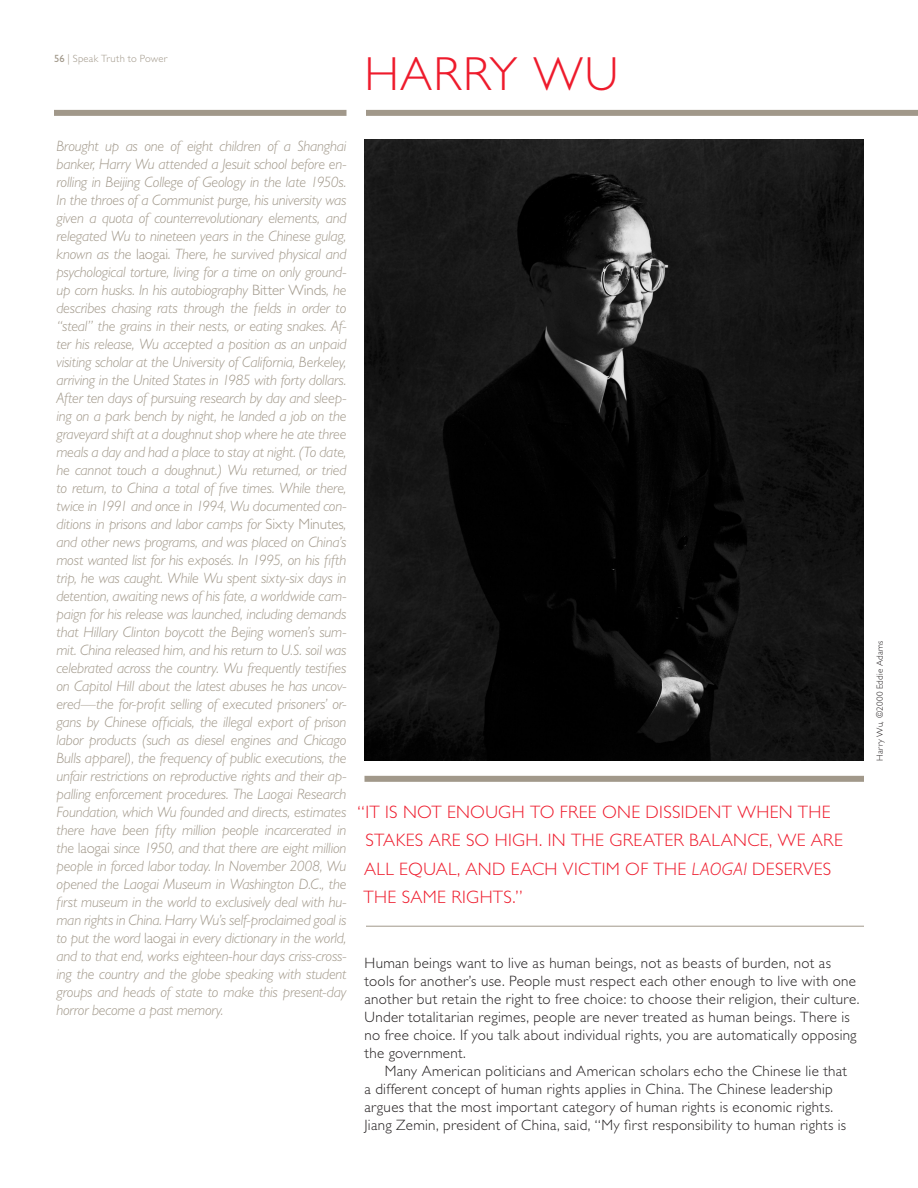
<style>
.page{position:relative;width:918px;height:1188px;background:#fff}
.page>*{position:absolute;margin:0;border:0;box-sizing:border-box;transform-origin:0 0}
.defender_title{font:300 48px "Gill Sans";letter-spacing:.025em;color:#ee1b2c}
.quote{font:300 18px/28.5px "Gill Sans";letter-spacing:.02em;color:#ee1b2c}
.background{font:italic 300 15px/18px "Gill Sans";letter-spacing:-.015em;color:#a1988a;text-align:justify}
._1st_paragraph_body{font:300 15px/18px "Gill Sans";letter-spacing:.02em;color:#231f20}
.body{font:300 15px/18px "Gill Sans";letter-spacing:.02em;color:#231f20}
.t1{font:300 10.5px "Gill Sans";letter-spacing:.025em;color:#a1988a}
.photocred{font:300 9px "Gill Sans";letter-spacing:.025em;color:#231f20}
.s1{font-weight:400}
.s2{font-style:normal}
.s3{font-style:italic}
</style>
<div class="page">
<img style="left:364px;top:140px;width:500px;height:621px">
<div style="left:366px;top:110px;width:552px;height:6px;background:#a1988a"></div>
<hr style="left:366px;top:926px;width:498px;height:1px;background:#a1988a">
<div style="left:54px;top:110px;width:292px;height:6px;background:#a1988a"></div>
<div style="left:364px;top:776px;width:500px;height:6px;background:#a1988a"></div>
<p class="t1" style="left:54px;top:52px;width:115px"><span class="s1">56</span> | Speak Truth to Power</p>
<p class="defender_title" style="left:364px;top:47px;width:255px">HARRY WU</p>
<p class="background" style="left:56px;top:137px;width:292px">Brought up as one of eight children of a Shanghai banker, Harry Wu attended a Jesuit school before en&shy;rolling in Beijing College of Geology in the late 1950s.<br>In the throes of a Communist purge, his university was given a quota of counterrevolutionary elements, and relegated Wu to nineteen years in the Chinese gulag, known as the <span class="s2">laogai</span>. There, he survived physical and psychological torture, living for a time on only ground&shy;up corn husks. In his autobiography <span class="s2">Bitter Winds</span>, he describes chasing rats through the fields in order to “steal” the grains in their nests, or eating snakes. Af&shy;ter his release, Wu accepted a position as an unpaid visiting scholar at the University of California, Berkeley, arriving in the United States in 1985 with forty dollars.<br>After ten days of pursuing research by day and sleep&shy;ing on a park bench by night, he landed a job on the graveyard shift at a doughnut shop where he ate three meals a day and had a place to stay at night. (To date, he cannot touch a doughnut.) Wu returned, or tried to return, to China a total of five times. While there, twice in 1991 and once in 1994, Wu documented con&shy;ditions in prisons and labor camps for <span class="s2">Sixty Minutes</span>, and other news programs, and was placed on China’s most wanted list for his exposés. In 1995, on his fifth trip, he was caught. While Wu spent sixty-six days in detention, awaiting news of his fate, a worldwide cam&shy;paign for his release was launched, including demands that Hillary Clinton boycott the Bejing women’s sum&shy;mit. China released him, and his return to U.S. soil was celebrated across the country. Wu frequently testifies on Capitol Hill about the latest abuses he has uncov&shy;ered—the for-profit selling of executed prisoners’ or&shy;gans by Chinese officials, the illegal export of prison labor products (such as diesel engines and Chicago Bulls apparel), the frequency of public executions, the unfair restrictions on reproductive rights and their ap&shy;palling enforcement procedures. The Laogai Research Foundation, which Wu founded and directs, estimates there have been fifty million people incarcerated in the <span class="s2">laogai</span> since 1950, and that there are eight million people in forced labor today. In November 2008, Wu opened the Laogai Museum in Washington D.C., the first museum in the world to exclusively deal with hu&shy;man rights in China. Harry Wu’s self-proclaimed goal is to put the word <span class="s2">laogai</span> in every dictionary in the world, and to that end, works eighteen-hour days criss-cross&shy;ing the country and the globe speaking with student groups and heads of state to make this present-day horror become a past memory.</p>
<p class="quote" style="left:364px;top:798px;width:481px;text-indent:-6px">“IT IS NOT ENOUGH TO FREE ONE DISSIDENT WHEN THE STAKES ARE SO HIGH. IN THE GREATER BALANCE, WE ARE ALL EQUAL, AND EACH VICTIM OF THE <span class="s3">LAOGAI</span> DESERVES THE SAME RIGHTS.”</p>
<p class="_1st_paragraph_body" style="left:364px;top:954px;width:496px">Human beings want to live as human beings, not as beasts of burden, not as tools for another’s use. People must respect each other enough to live with one another but retain the right to free choice: to choose their religion, their culture.<br>Under totalitarian regimes, people are never treated as human beings. There is no free choice. If you talk about individual rights, you are automatically opposing the government.</p>
<p class="body" style="left:364px;top:1062px;width:484px;text-indent:20px">Many American politicians and American scholars echo the Chinese lie that a different concept of human rights applies in China. The Chinese leadership argues that the most important category of human rights is economic rights.<br>Jiang Zemin, president of China, said, “My first responsibility to human rights is</p>
<p class="photocred" style="left:875px;top:761px;width:122px;rotate:-90deg">Harry Wu, ©2000 Eddie Adams</p>
</div>
